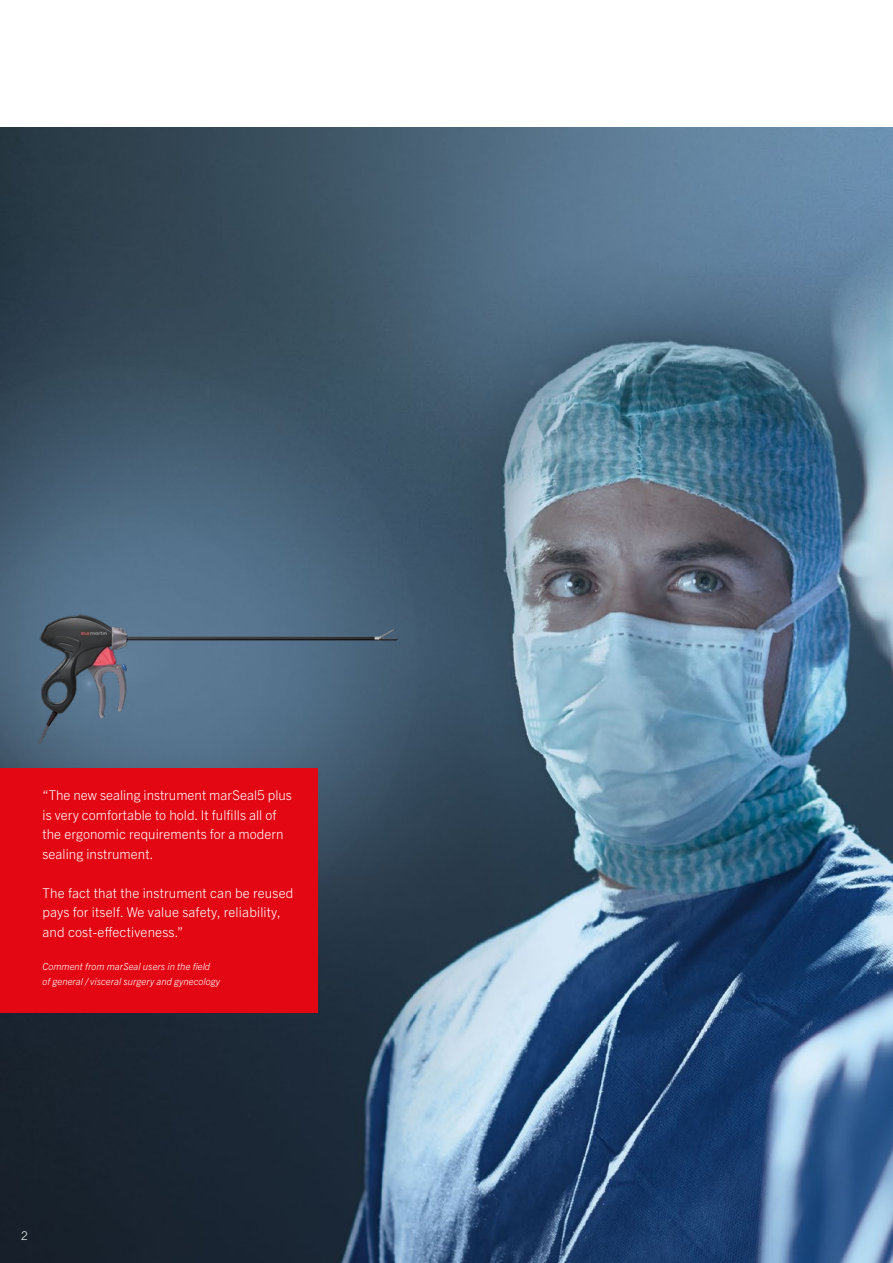
<style>
.page{position:relative;width:893px;height:1263px;background:#fff}
.page>*{position:absolute;margin:0;border:0;box-sizing:border-box;transform-origin:0 0}
.t1{font:300 13.5px/19.5px "Trade Gothic Next LT Pro";letter-spacing:.005em;color:#fff}
.t2{font:300 12px "Trade Gothic Next LT Pro";color:#fff}
.t3{font:italic 300 9.75px/14.2px "Trade Gothic Next LT Pro";letter-spacing:.005em;color:#fff}
</style>
<div class="page">
<img style="left:0;top:128px;width:893px;height:1135px">
<hr style="left:892px;top:128px;width:1px;height:392px;background:#ededed">
<img style="left:26px;top:567px;width:385px;height:179px">
<svg style="left:892px;top:445px;width:1px;height:187px"></svg>
<div style="left:0;top:768px;width:318px;height:245px;background:#e30613"></div>
<p class="t1" style="left:43px;top:784px;width:251px">“The new sealing instrument marSeal5 plus is very comfortable to hold. It fulfills all of the ergonomic requirements for a modern sealing instrument.</p>
<p class="t1" style="left:43px;top:882px;width:252px">The fact that the instrument can be reused pays for itself. We value safety, reliability, and cost-effectiveness.”</p>
<p class="t3" style="left:43px;top:959px;width:179px">Comment from marSeal users in the field of general / visceral surgery and gynecology</p>
<p class="t2" style="left:21px;top:1227px;width:8px">2</p>
</div>
